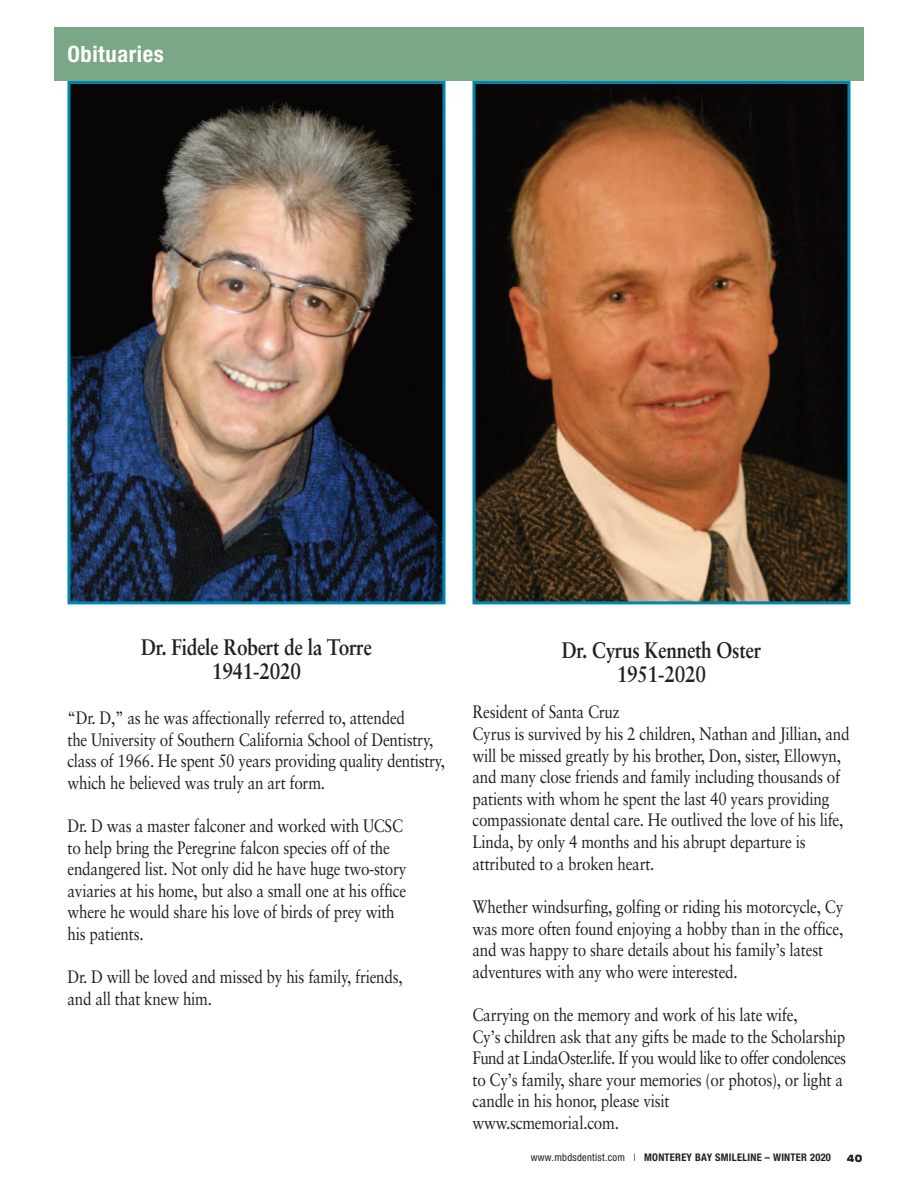
<style>
.page{position:relative;width:918px;height:1188px;background:#fff}
.page>*{position:absolute;margin:0;border:0;box-sizing:border-box;transform-origin:0 0}
.t1{font:700 22.5px/24px "Sabon";letter-spacing:-.015em;color:#231f20;text-align:center;scale:.85 1}
.t2{font:700 condensed 22.5px "Helvetica Neue";letter-spacing:.025em;color:#fff}
.t3{font:18px/21.6px "Sabon";letter-spacing:-.015em;color:#231f20;scale:.85 1}
.t4{font:700 condensed 10.5px "Helvetica Neue";letter-spacing:.025em;color:#231f20}
.t5{font:900 expanded 10.5px "Helvetica Neue";color:#231f20;scale:.75 1}
.s1{font-weight:400}
.s2{font-weight:300}
</style>
<div class="page">
<div style="left:54px;top:27px;width:810px;height:54px;background:#7aa785"></div>
<img style="left:476px;top:85px;width:370px;height:515px">
<div style="left:472px;top:81px;width:378px;height:523px;border:3px solid #0086ad"></div>
<img style="left:72px;top:85px;width:370px;height:515px">
<div style="left:68px;top:81px;width:378px;height:523px;border:3px solid #0086ad"></div>
<p class="t2" style="left:68px;top:46px;width:98px">Obituaries</p>
<p class="t1" style="left:141px;top:637px;width:273px">Dr. Fidele Robert de la Torre<br>1941-2020</p>
<p class="t3" style="left:67px;top:708px;width:446px">“Dr. D,” as he was affectionally referred to, attended<br>the University of Southern California School of Dentistry, class of 1966. He spent 50 years providing quality dentistry, which he believed was truly an art form.</p>
<p class="t3" style="left:67px;top:816px;width:400px">Dr. D was a master falconer and worked with UCSC to help bring the Peregrine falcon species off of the endangered list. Not only did he have huge two-story aviaries at his home, but also a small one at his office where he would share his love of birds of prey with his patients.</p>
<p class="t3" style="left:67px;top:968px;width:396px">Dr. D will be loved and missed by his family, friends, and all that knew him.</p>
<p class="t1" style="left:562px;top:640px;width:236px">Dr. Cyrus Kenneth Oster<br>1951-2020</p>
<p class="t3" style="left:472px;top:703px;width:445px">Resident of Santa Cruz<br>Cyrus is survived by his 2 children, Nathan and Jillian, and will be missed greatly by his brother, Don, sister, Ellowyn, and many close friends and family including thousands of patients with whom he spent the last 40 years providing compassionate dental care. He outlived the love of his life, Linda, by only 4 months and his abrupt departure is attributed to a broken heart.</p>
<p class="t3" style="left:472px;top:897px;width:438px">Whether windsurfing, golfing or riding his motorcycle, Cy was more often found enjoying a hobby than in the office, and was happy to share details about his family’s latest adventures with any who were interested.</p>
<p class="t3" style="left:472px;top:1005px;width:441px">Carrying on the memory and work of his late wife,<br>Cy’s children ask that any gifts be made to the Scholarship Fund at LindaOster.life. If you would like to offer condolences to Cy’s family, share your memories (or photos), or light a candle in his honor, please visit<br>www.scmemorial.com.</p>
<p class="t4" style="left:531px;top:1154px;width:302px"><span class="s1">www.mbdsdentist.com</span> <span class="s2">I</span> MONTEREY BAY SMILELINE – WINTER 2020</p>
<p class="t5" style="left:847px;top:1154px;width:22px">40</p>
</div>
